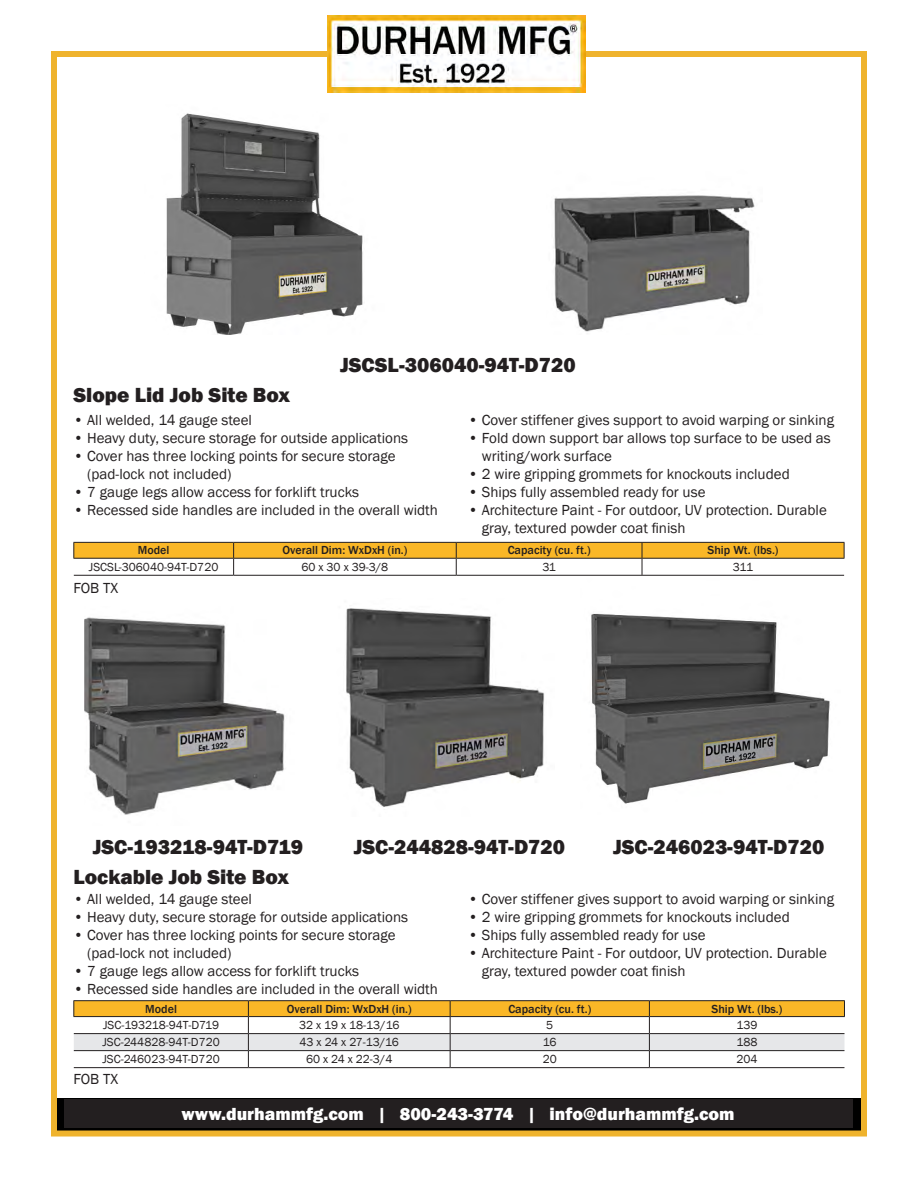
<style>
.page{position:relative;width:918px;height:1188px;background:#fff}
.page>*{position:absolute;margin:0;border:0;box-sizing:border-box;transform-origin:0 0}
.t1{font:800 21px "Franklin Gothic";color:#231f20}
.t2{font:800 18px "Franklin Gothic";color:#fff}
.t3{font:15px/18px "Franklin Gothic";color:#231f20}
.t4{font:12px "Franklin Gothic";color:#231f20}
.t5{font:500 12px "Franklin Gothic";color:#231f20}
</style>
<div class="page">
<div style="left:54px;top:1098px;width:810px;height:36px;background:linear-gradient(to right,#000,#000)"></div>
<div style="left:51px;top:51px;width:816px;height:1086px;border:6px solid #efb32d"></div>
<img style="left:327px;top:15px;width:258px;height:78px">
<hr style="left:74px;top:1067px;width:174px;height:1px;background:#231f20">
<hr style="left:248px;top:1067px;width:202px;height:1px;background:#231f20">
<hr style="left:450px;top:1067px;width:199px;height:1px;background:#231f20">
<hr style="left:649px;top:1067px;width:195px;height:1px;background:#231f20">
<hr style="left:73px;top:1000px;width:175px;height:1px;background:#231f20">
<hr style="left:248px;top:1000px;width:202px;height:1px;background:#231f20">
<hr style="left:450px;top:1000px;width:199px;height:1px;background:#231f20">
<hr style="left:649px;top:1000px;width:196px;height:1px;background:#231f20">
<svg style="left:73px;top:1001px;width:772px;height:66px"></svg>
<hr style="left:73px;top:1016px;width:175px;height:1px;background:#231f20">
<hr style="left:248px;top:1016px;width:202px;height:1px;background:#231f20">
<hr style="left:450px;top:1016px;width:199px;height:1px;background:#231f20">
<hr style="left:649px;top:1016px;width:196px;height:1px;background:#231f20">
<hr style="left:74px;top:575px;width:160px;height:1px;background:#231f20">
<hr style="left:234px;top:575px;width:222px;height:1px;background:#231f20">
<hr style="left:456px;top:575px;width:186px;height:1px;background:#231f20">
<hr style="left:642px;top:575px;width:202px;height:1px;background:#231f20">
<svg style="left:73px;top:542px;width:772px;height:33px"></svg>
<hr style="left:73px;top:558px;width:161px;height:1px;background:#231f20">
<hr style="left:234px;top:558px;width:222px;height:1px;background:#231f20">
<hr style="left:456px;top:558px;width:186px;height:1px;background:#231f20">
<hr style="left:642px;top:558px;width:202px;height:1px;background:#231f20">
<img style="left:84px;top:617px;width:201px;height:198px">
<img style="left:346px;top:608px;width:198px;height:199px">
<img style="left:591px;top:613px;width:239px;height:191px">
<img style="left:166px;top:113px;width:197px;height:222px">
<img style="left:553px;top:195px;width:202px;height:137px">
<div style="left:64px;top:1100px;width:788px;height:28px;background:#231f20"></div>
<p class="t1" style="left:73px;top:381px;width:218px">Slope Lid Job Site Box</p>
<p class="t1" style="left:340px;top:351px;width:237px">JSCSL-306040-94T-D720</p>
<p class="t3" style="left:73px;top:411px;width:180px">• All welded, 14 gauge steel</p>
<p class="t3" style="left:73px;top:429px;width:336px">• Heavy duty, secure storage for outside applications</p>
<p class="t3" style="left:87px;top:447px;width:310px;text-indent:-14px">• Cover has three locking points for secure storage (pad-lock not included)</p>
<p class="t3" style="left:73px;top:483px;width:287px">• 7 gauge legs allow access for forklift trucks</p>
<p class="t3" style="left:73px;top:501px;width:366px">• Recessed side handles are included in the overall width</p>
<p class="t3" style="left:468px;top:411px;width:367px">• Cover stiffener gives support to avoid warping or sinking</p>
<p class="t3" style="left:482px;top:429px;width:350px;text-indent:-14px">• Fold down support bar allows top surface to be used as writing/work surface</p>
<p class="t3" style="left:468px;top:465px;width:323px">• 2 wire gripping grommets for knockouts included</p>
<p class="t3" style="left:468px;top:483px;width:239px">• Ships fully assembled ready for use</p>
<p class="t3" style="left:482px;top:501px;width:346px;text-indent:-14px">• Architecture Paint - For outdoor, UV protection. Durable gray, textured powder coat finish</p>
<p class="t5" style="left:138px;top:543px;width:33px">Model</p>
<p class="t5" style="left:283px;top:543px;width:126px">Overall Dim: WxDxH (in.)</p>
<p class="t5" style="left:508px;top:543px;width:84px">Capacity (cu. ft.)</p>
<p class="t5" style="left:708px;top:543px;width:72px">Ship Wt. (lbs.)</p>
<p class="t4" style="left:89px;top:560px;width:131px">JSCSL-306040-94T-D720</p>
<p class="t4" style="left:301px;top:560px;width:88px">60 x 30 x 39-3/8</p>
<p class="t4" style="left:542px;top:560px;width:15px">31</p>
<p class="t4" style="left:733px;top:560px;width:22px">311</p>
<p class="t3" style="left:73px;top:579px;width:46px">FOB TX</p>
<p class="t1" style="left:93px;top:834px;width:212px">JSC-193218-94T-D719</p>
<p class="t1" style="left:354px;top:834px;width:213px">JSC-244828-94T-D720</p>
<p class="t1" style="left:613px;top:834px;width:213px">JSC-246023-94T-D720</p>
<p class="t1" style="left:73px;top:864px;width:217px">Lockable Job Site Box</p>
<p class="t3" style="left:73px;top:890px;width:180px">• All welded, 14 gauge steel</p>
<p class="t3" style="left:73px;top:908px;width:336px">• Heavy duty, secure storage for outside applications</p>
<p class="t3" style="left:87px;top:926px;width:310px;text-indent:-14px">• Cover has three locking points for secure storage (pad-lock not included)</p>
<p class="t3" style="left:73px;top:962px;width:287px">• 7 gauge legs allow access for forklift trucks</p>
<p class="t3" style="left:73px;top:980px;width:366px">• Recessed side handles are included in the overall width</p>
<p class="t3" style="left:468px;top:890px;width:367px">• Cover stiffener gives support to avoid warping or sinking</p>
<p class="t3" style="left:468px;top:908px;width:323px">• 2 wire gripping grommets for knockouts included</p>
<p class="t3" style="left:468px;top:926px;width:239px">• Ships fully assembled ready for use</p>
<p class="t3" style="left:482px;top:944px;width:346px;text-indent:-14px">• Architecture Paint - For outdoor, UV protection. Durable gray, textured powder coat finish</p>
<p class="t5" style="left:145px;top:1001px;width:33px">Model</p>
<p class="t5" style="left:287px;top:1001px;width:126px">Overall Dim: WxDxH (in.)</p>
<p class="t5" style="left:508px;top:1001px;width:84px">Capacity (cu. ft.)</p>
<p class="t5" style="left:712px;top:1001px;width:72px">Ship Wt. (lbs.)</p>
<p class="t4" style="left:103px;top:1018px;width:117px">JSC-193218-94T-D719</p>
<p class="t4" style="left:299px;top:1018px;width:102px">32 x 19 x 18-13/16</p>
<p class="t4" style="left:546px;top:1018px;width:9px">5</p>
<p class="t4" style="left:736px;top:1018px;width:23px">139</p>
<p class="t4" style="left:102px;top:1035px;width:119px">JSC-244828-94T-D720</p>
<p class="t4" style="left:300px;top:1035px;width:101px">43 x 24 x 27-13/16</p>
<p class="t4" style="left:543px;top:1035px;width:15px">16</p>
<p class="t4" style="left:736px;top:1035px;width:23px">188</p>
<p class="t4" style="left:102px;top:1052px;width:119px">JSC-246023-94T-D720</p>
<p class="t4" style="left:306px;top:1052px;width:88px">60 x 24 x 22-3/4</p>
<p class="t4" style="left:543px;top:1052px;width:16px">20</p>
<p class="t4" style="left:736px;top:1052px;width:23px">204</p>
<p class="t3" style="left:73px;top:1071px;width:46px">FOB TX</p>
<p class="t2" style="left:182px;top:1102px;width:555px">www.durhammfg.com | 800-243-3774 | info@durhammfg.com</p>
<p class="t2" style="left:114px;top:1103px;width:692px">www.durhammfg.com | P: 800.243.3774 | F: 800.782.5499 | info@durhammfg.com</p>
</div>
